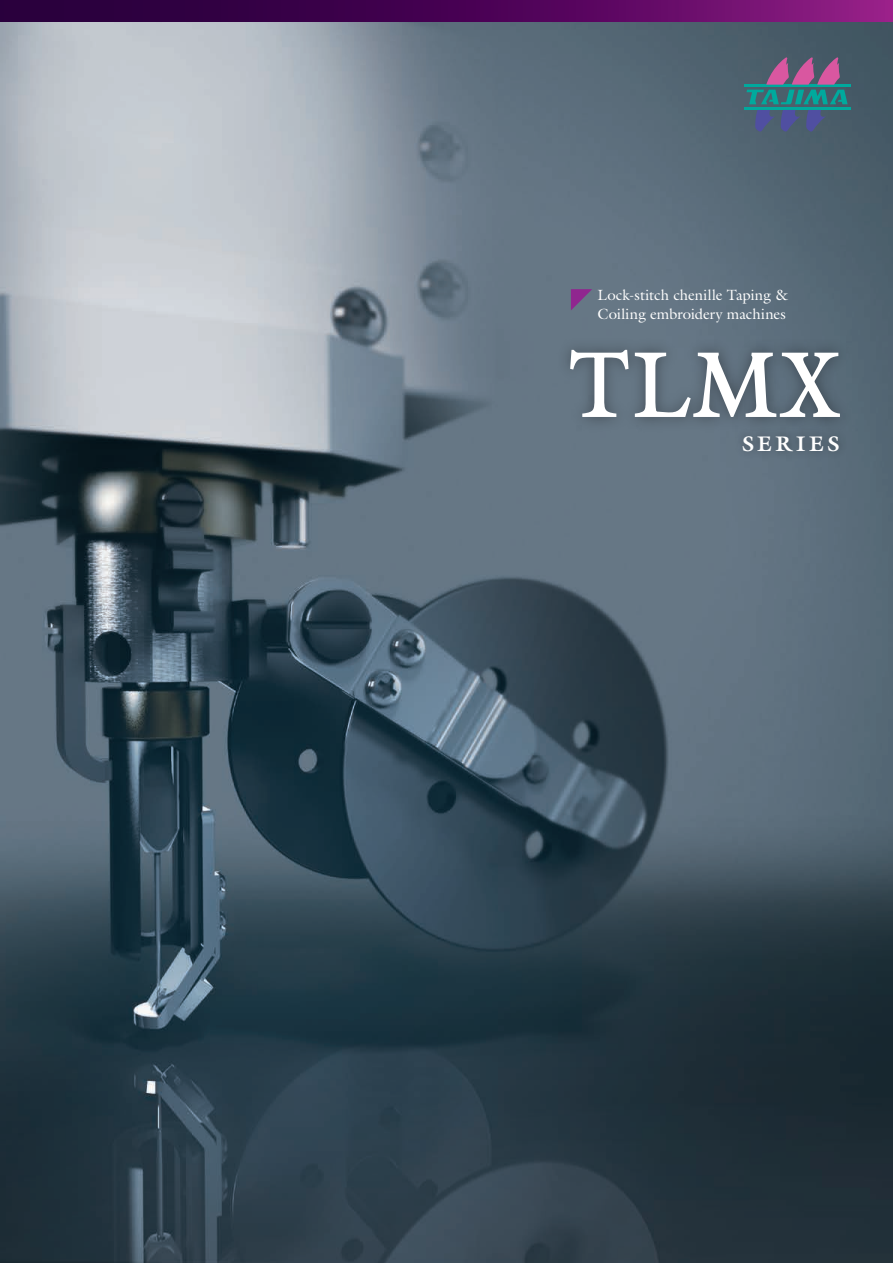
<style>
.page{position:relative;width:893px;height:1263px;background:#fff}
.page>*{position:absolute;margin:0;border:0;box-sizing:border-box;transform-origin:0 0}
.t1{font:91.35px "Galliard";color:#fff;scale:.95 1}
.t2{font:700 21.3px "Galliard";letter-spacing:.15em;color:#fff}
.t3{font:14.85px/19.2px "Galliard";color:#fff}
</style>
<div class="page">
<img style="left:0;top:21px;width:893px;height:1242px">
<svg style="left:0;top:0;width:893px;height:21px;background:#4f0757"></svg>
<img style="left:729px;top:460px;width:127px;height:10px">
<svg style="left:571px;top:289px;width:21px;height:21px"></svg>
<img style="left:550px;top:319px;width:310px;height:141px">
<svg style="left:569px;top:348px;width:272px;height:70px;background:#73808b"></svg>
<hr style="left:744px;top:85px;width:106px;height:2px;background:#00a99d">
<hr style="left:744px;top:108px;width:106px;height:2px;background:#00a99d">
<svg style="left:806px;top:110px;width:20px;height:22px"></svg>
<svg style="left:755px;top:110px;width:45px;height:22px"></svg>
<svg style="left:746px;top:57px;width:102px;height:47px;background:#596b80"></svg>
<p class="t3" style="left:597px;top:285px;width:192px">Lock-stitch chenille Taping &amp;<br>Coiling embroidery machines</p>
<h1 class="t1" style="left:570px;top:328px;width:284px">TLMX</h1>
<h2 class="t2" style="left:742px;top:429px;width:99px">SERIES</h2>
</div>
